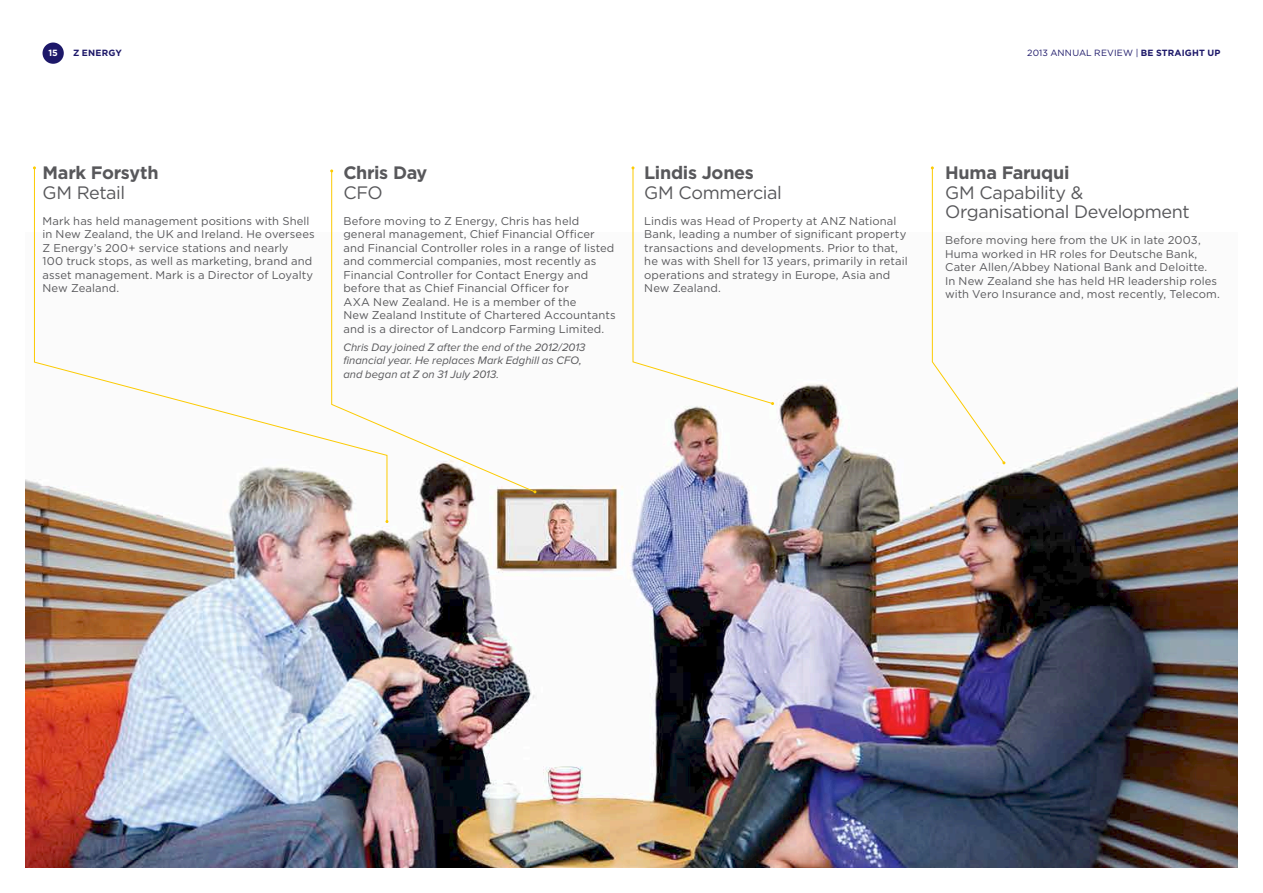
<style>
.page{position:relative;width:1263px;height:893px;background:#fff}
.page>*{position:absolute;margin:0;border:0;box-sizing:border-box;transform-origin:0 0}
.t1{font:18px/19.5px "Gotham";letter-spacing:-.02em;color:#58585b}
.t2{font:700 18px "Gotham";letter-spacing:-.015em;color:#58585b}
.t3{font:11.25px/13.5px "Gotham";letter-spacing:.01em;color:#58585b}
.t4{font:italic 11.25px/13.5px "Proxima Nova";letter-spacing:.005em;color:#58585b}
.t5{font:9px "Gotham";letter-spacing:.015em;color:#1d1869}
.t6{font:700 9px "Gotham";letter-spacing:.025em;color:#1d1869}
.t7{font:700 9px "Gotham";color:#fff}
.s1{font-weight:700}
</style>
<div class="page">
<img style="left:25px;top:232px;width:1212px;height:635px">
<svg style="left:388px;top:232px;width:148px;height:261px"></svg>
<svg style="left:34px;top:169px;width:354px;height:353px"></svg>
<svg style="left:631px;top:166px;width:143px;height:239px"></svg>
<svg style="left:931px;top:166px;width:74px;height:298px"></svg>
<div style="left:43px;top:43px;width:21px;height:21px;background:#1d1869;border-radius:50%"></div>
<p class="t7" style="left:48px;top:48px;width:11px">1 53</p>
<p class="t6" style="left:73px;top:48px;width:50px">Z ENERGY</p>
<p class="t5" style="left:1027px;top:48px;width:195px">2013 ANNUAL REVIEW | <span class="s1">BE STRAIGHT UP</span></p>
<h1 class="t2" style="left:43px;top:162px;width:118px">Mark Forsyth</h1>
<h1 class="t1" style="left:43px;top:182px;width:84px">GM Retail</h1>
<p class="t3" style="left:43px;top:214px;width:274px">Mark has held management positions with Shell in New Zealand, the UK and Ireland. He oversees Z Energy’s 200+ service stations and nearly<br>100 truck stops, as well as marketing, brand and asset management. Mark is a Director of Loyalty New Zealand.</p>
<h1 class="t2" style="left:343px;top:162px;width:86px">Chris Day</h1>
<h1 class="t1" style="left:343px;top:182px;width:41px">CFO</h1>
<p class="t3" style="left:343px;top:214px;width:274px">Before moving to Z Energy, Chris has held general management, Chief Financial Officer and Financial Controller roles in a range of listed and commercial companies, most recently as Financial Controller for Contact Energy and before that as Chief Financial Officer for<br>AXA New Zealand. He is a member of the<br>New Zealand Institute of Chartered Accountants and is a director of Landcorp Farming Limited.</p>
<p class="t4" style="left:343px;top:341px;width:244px">Chris Day joined Z after the end of the 2012/2013 financial year. He replaces Mark Edghill as CFO, and began at Z on 31 July 2013.</p>
<h1 class="t2" style="left:644px;top:162px;width:111px">Lindis Jones</h1>
<h1 class="t1" style="left:644px;top:182px;width:139px">GM Commercial</h1>
<p class="t3" style="left:644px;top:214px;width:265px">Lindis was Head of Property at ANZ National Bank, leading a number of significant property transactions and developments. Prior to that, he was with Shell for 13 years, primarily in retail operations and strategy in Europe, Asia and New Zealand.</p>
<h1 class="t2" style="left:945px;top:162px;width:126px">Huma Faruqui</h1>
<h1 class="t1" style="left:945px;top:182px;width:246px">GM Capability &amp;<br>Organisational Development</h1>
<p class="t3" style="left:945px;top:233px;width:276px">Before moving here from the UK in late 2003, Huma worked in HR roles for Deutsche Bank, Cater Allen/Abbey National Bank and Deloitte.<br>In New Zealand she has held HR leadership roles with Vero Insurance and, most recently, Telecom.</p>
</div>
